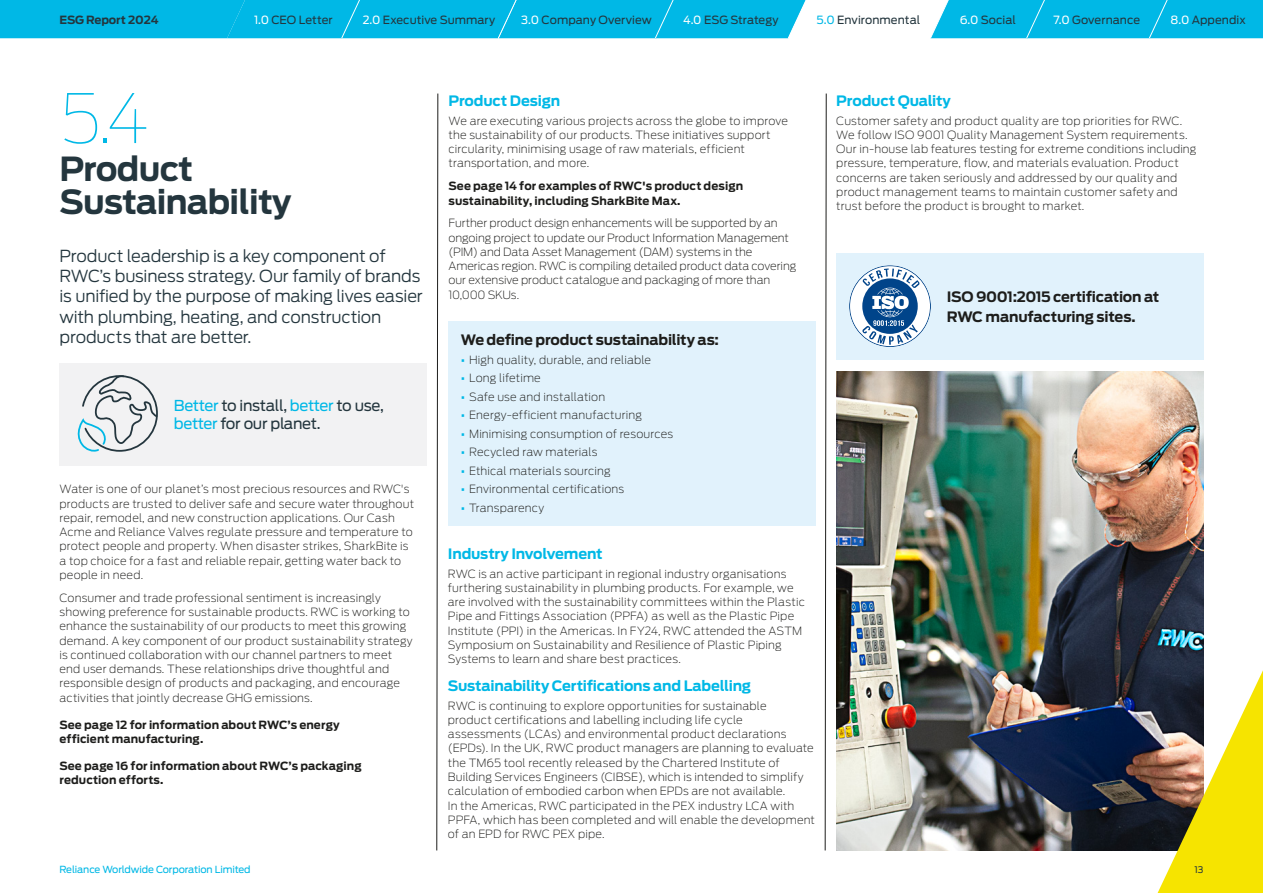
<style>
.page{position:relative;width:1263px;height:893px;background:#fff}
.page>*{position:absolute;margin:0;border:0;box-sizing:border-box;transform-origin:0 0}
.t1{font:100 67.5px "Antenna";color:#00b8e6}
.t2{font:700 33px/33px "Antenna";letter-spacing:-.02em;color:#24363e}
.t3{font:300 16.5px/20.2px "Antenna";letter-spacing:-.01em;color:#24363e}
.t4{font:15px/18px "Antenna";letter-spacing:-.02em;color:#24363e}
.t5{font:700 14.25px "Antenna";letter-spacing:-.015em;color:#00b8e6}
.t6{font:700 14.25px/19.5px "Antenna";letter-spacing:-.015em;color:#1d1d1b}
.t7{font:200 11.25px/14.2px "Antenna";letter-spacing:.01em;color:#1d1d1b}
.t8{font:700 11.25px/14.2px "Antenna";letter-spacing:.005em;color:#1d1d1b}
.t9{font:11.25px "Antenna";letter-spacing:.005em;color:#24363e}
.t10{font:700 11.25px "Antenna";letter-spacing:-.01em;color:#24363e}
.t11{font:9.75px "Antenna";letter-spacing:-.01em;color:#00b8e6}
.t12{font:9.15px "Antenna";color:#24363e}
.s1{color:#fff}
.s2{color:#00b8e6}
.s3{font-weight:700;color:#00b8e6}
</style>
<div class="page">
<svg style="left:436px;top:93px;width:2px;height:758px"></svg>
<svg style="left:825px;top:93px;width:2px;height:758px"></svg>
<img style="left:836px;top:371px;width:367px;height:479px">
<div style="left:448px;top:321px;width:367px;height:204px;background:#e1f2fc"></div>
<div style="left:59px;top:363px;width:368px;height:103px;background:#f2f2f3"></div>
<svg style="left:77px;top:375px;width:81px;height:77px"></svg>
<div style="left:836px;top:253px;width:367px;height:106px;background:#e1f2fc"></div>
<div style="left:849px;top:266px;width:81px;height:81px;background:#fff;border-radius:50%"></div>
<div style="left:849px;top:265px;width:82px;height:82px;border:1px solid #00448a;border-radius:50%"></div>
<svg style="left:862px;top:268px;width:58px;height:77px"></svg>
<svg style="left:1157px;top:670px;width:106px;height:223px"></svg>
<svg style="left:0;top:0;width:1263px;height:38px;background:#1ec0e8"></svg>
<p class="t10" style="left:60px;top:12px;width:101px">ESG Report 2024</p>
<p class="t9" style="left:254px;top:12px;width:80px"><span class="s1">1.0</span> CEO Letter</p>
<p class="t9" style="left:363px;top:12px;width:134px"><span class="s1">2.0</span> Executive Summary</p>
<p class="t9" style="left:521px;top:12px;width:132px"><span class="s1">3.0</span> Company Overview</p>
<p class="t9" style="left:683px;top:12px;width:97px"><span class="s1">4.0</span> ESG Strategy</p>
<p class="t9" style="left:817px;top:12px;width:105px"><span class="s2">5.0</span> Environmental</p>
<p class="t9" style="left:960px;top:12px;width:58px"><span class="s1">6.0</span> Social</p>
<p class="t9" style="left:1054px;top:12px;width:88px"><span class="s1">7.0</span> Governance</p>
<p class="t9" style="left:1170px;top:12px;width:77px"><span class="s1">8.0</span> Appendix</p>
<h1 class="t1" style="left:60px;top:78px;width:91px">5.4</h1>
<h2 class="t2" style="left:60px;top:152px;width:233px">Product<br>Sustainability</h2>
<h3 class="t3" style="left:60px;top:245px;width:365px">Product leadership is a key component of RWC’s business strategy. Our family of brands is unified by the purpose of making lives easier with plumbing, heating, and construction products that are better.</h3>
<h3 class="t4" style="left:174px;top:396px;width:211px"><span class="s2">Better</span> to install, <span class="s2">better</span> to use, <span class="s2">better</span> for our planet.</h3>
<p class="t7" style="left:59px;top:482px;width:356px">Water is one of our planet’s most precious resources and RWC's products are trusted to deliver safe and secure water throughout repair, remodel, and new construction applications. Our Cash Acme and Reliance Valves regulate pressure and temperature to protect people and property. When disaster strikes, SharkBite is a top choice for a fast and reliable repair, getting water back to people in need.</p>
<p class="t7" style="left:59px;top:591px;width:355px">Consumer and trade professional sentiment is increasingly showing preference for sustainable products. RWC is working to enhance the sustainability of our products to meet this growing demand. A key component of our product sustainability strategy is continued collaboration with our channel partners to meet end user demands. These relationships drive thoughtful and responsible design of products and packaging, and encourage activities that jointly decrease GHG emissions.</p>
<p class="t8" style="left:59px;top:717px;width:282px">See page 12 for information about RWC’s energy efficient manufacturing.</p>
<p class="t8" style="left:59px;top:759px;width:304px">See page 16 for information about RWC’s packaging reduction efforts.</p>
<p class="t11" style="left:60px;top:863px;width:193px">Reliance Worldwide Corporation Limited</p>
<p class="t5" style="left:448px;top:91px;width:113px">Product Design</p>
<p class="t7" style="left:448px;top:114px;width:341px">We are executing various projects across the globe to improve the sustainability of our products. These initiatives support circularity, minimising usage of raw materials, efficient transportation, and more.</p>
<p class="t8" style="left:448px;top:179px;width:296px">See page 14 for examples of RWC's product design sustainability, including SharkBite Max.</p>
<p class="t7" style="left:448px;top:216px;width:349px">Further product design enhancements will be supported by an ongoing project to update our Product Information Management (PIM) and Data Asset Management (DAM) systems in the Americas region. RWC is compiling detailed product data covering our extensive product catalogue and packaging of more than 10,000 SKUs.</p>
<p class="t6" style="left:461px;top:330px;width:260px">We define product sustainability as:</p>
<p class="t7" style="left:461px;top:353px;width:192px"><span class="s3">•</span> High quality, durable, and reliable</p>
<p class="t7" style="left:461px;top:371px;width:82px"><span class="s3">•</span> Long lifetime</p>
<p class="t7" style="left:461px;top:390px;width:146px"><span class="s3">•</span> Safe use and installation</p>
<p class="t7" style="left:461px;top:408px;width:183px"><span class="s3">•</span> Energy-efficient manufacturing</p>
<p class="t7" style="left:461px;top:427px;width:214px"><span class="s3">•</span> Minimising consumption of resources</p>
<p class="t7" style="left:461px;top:445px;width:138px"><span class="s3">•</span> Recycled raw materials</p>
<p class="t7" style="left:461px;top:464px;width:151px"><span class="s3">•</span> Ethical materials sourcing</p>
<p class="t7" style="left:461px;top:482px;width:165px"><span class="s3">•</span> Environmental certifications</p>
<p class="t7" style="left:461px;top:501px;width:85px"><span class="s3">•</span> Transparency</p>
<p class="t5" style="left:448px;top:544px;width:156px">Industry Involvement</p>
<p class="t7" style="left:448px;top:566px;width:358px">RWC is an active participant in regional industry organisations furthering sustainability in plumbing products. For example, we are involved with the sustainability committees within the Plastic Pipe and Fittings Association (PPFA) as well as the Plastic Pipe Institute (PPI) in the Americas. In FY24, RWC attended the ASTM Symposium on Sustainability and Resilience of Plastic Piping Systems to learn and share best practices.</p>
<p class="t5" style="left:448px;top:676px;width:305px">Sustainability Certifications and Labelling</p>
<p class="t7" style="left:448px;top:698px;width:369px">RWC is continuing to explore opportunities for sustainable<br>product certifications and labelling including life cycle assessments (LCAs) and environmental product declarations (EPDs). In the UK, RWC product managers are planning to evaluate the TM65 tool recently released by the Chartered Institute of Building Services Engineers (CIBSE), which is intended to simplify calculation of embodied carbon when EPDs are not available.<br>In the Americas, RWC participated in the PEX industry LCA with PPFA, which has been completed and will enable the development of an EPD for RWC PEX pipe.</p>
<p class="t5" style="left:836px;top:91px;width:116px">Product Quality</p>
<p class="t7" style="left:836px;top:114px;width:362px">Customer safety and product quality are top priorities for RWC.<br>We follow ISO 9001 Quality Management System requirements.<br>Our in-house lab features testing for extreme conditions including pressure, temperature, flow, and materials evaluation. Product concerns are taken seriously and addressed by our quality and product management teams to maintain customer safety and trust before the product is brought to market.</p>
<p class="t6" style="left:947px;top:287px;width:214px">ISO 9001:2015 certification at<br>RWC manufacturing sites.</p>
<p class="t12" style="left:1194px;top:863px;width:11px">13</p>
</div>
